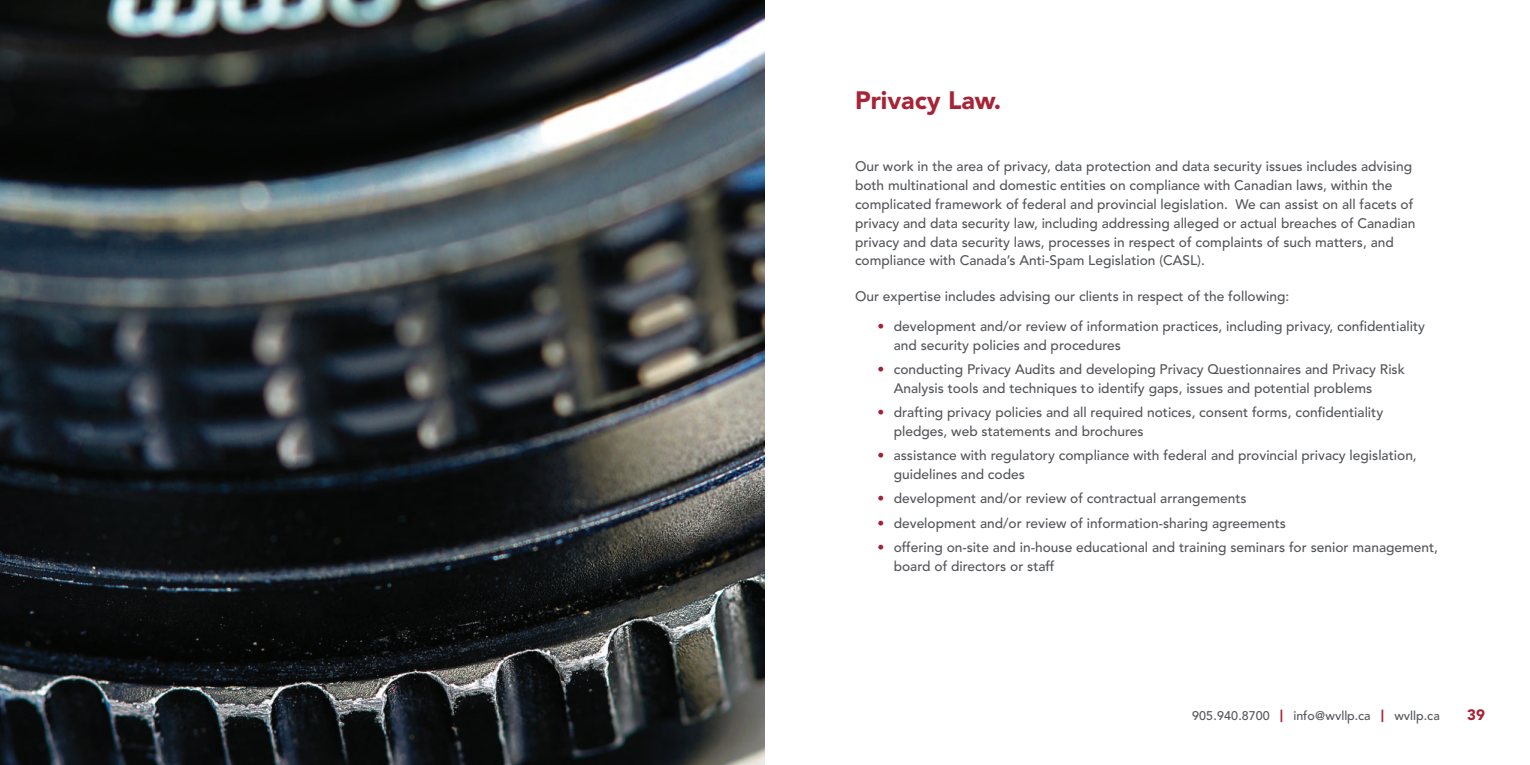
<style>
.page{position:relative;width:1530px;height:765px;background:#fff}
.page>*{position:absolute;margin:0;border:0;box-sizing:border-box;transform-origin:0 0}
.t1{font:900 25px "Avenir LT Std";color:#a72436}
.t2{font:900 15px "Avenir LT Std";color:#a62035}
.t3{font:500 13.75px/18.8px "Avenir LT Std";color:#54555a}
.t4{font:500 12.5px "Avenir LT Std";color:#54555a}
.s1{font-weight:800;color:#a62035}
.s2{font-weight:900;color:#a62035}
</style>
<div class="page">
<img style="left:0;top:0;width:765px;height:765px">
<p class="t1" style="left:855px;top:85px;width:148px">Privacy Law.</p>
<p class="t3" style="left:855px;top:158px;width:562px">Our work in the area of privacy, data protection and data security issues includes advising both multinational and domestic entities on compliance with Canadian laws, within the complicated framework of federal and provincial legislation. We can assist on all facets of privacy and data security law, including addressing alleged or actual breaches of Canadian privacy and data security laws, processes in respect of complaints of such matters, and compliance with Canada’s Anti-Spam Legislation (CASL).</p>
<p class="t3" style="left:855px;top:287px;width:436px">Our expertise includes advising our clients in respect of the following:</p>
<p class="t3" style="left:894px;top:317px;width:533px;text-indent:-16px"><span class="s1">•</span> development and/or review of information practices, including privacy, confidentiality and security policies and procedures</p>
<p class="t3" style="left:894px;top:360px;width:513px;text-indent:-16px"><span class="s1">•</span> conducting Privacy Audits and developing Privacy Questionnaires and Privacy Risk<br>Analysis tools and techniques to identify gaps, issues and potential problems</p>
<p class="t3" style="left:894px;top:403px;width:491px;text-indent:-16px"><span class="s1">•</span> drafting privacy policies and all required notices, consent forms, confidentiality pledges, web statements and brochures</p>
<p class="t3" style="left:894px;top:446px;width:525px;text-indent:-16px"><span class="s1">•</span> assistance with regulatory compliance with federal and provincial privacy legislation, guidelines and codes</p>
<p class="t3" style="left:877px;top:490px;width:371px"><span class="s1">•</span> development and/or review of contractual arrangements</p>
<p class="t3" style="left:877px;top:514px;width:410px"><span class="s1">•</span> development and/or review of information-sharing agreements</p>
<p class="t3" style="left:894px;top:538px;width:546px;text-indent:-16px"><span class="s1">•</span> offering on-site and in-house educational and training seminars for senior management, board of directors or staff</p>
<p class="t4" style="left:1192px;top:708px;width:249px">905.940.8700 <span class="s2">|</span> info@wvllp.ca <span class="s2">|</span> wvllp.ca</p>
<p class="t2" style="left:1467px;top:706px;width:19px">39</p>
</div>
